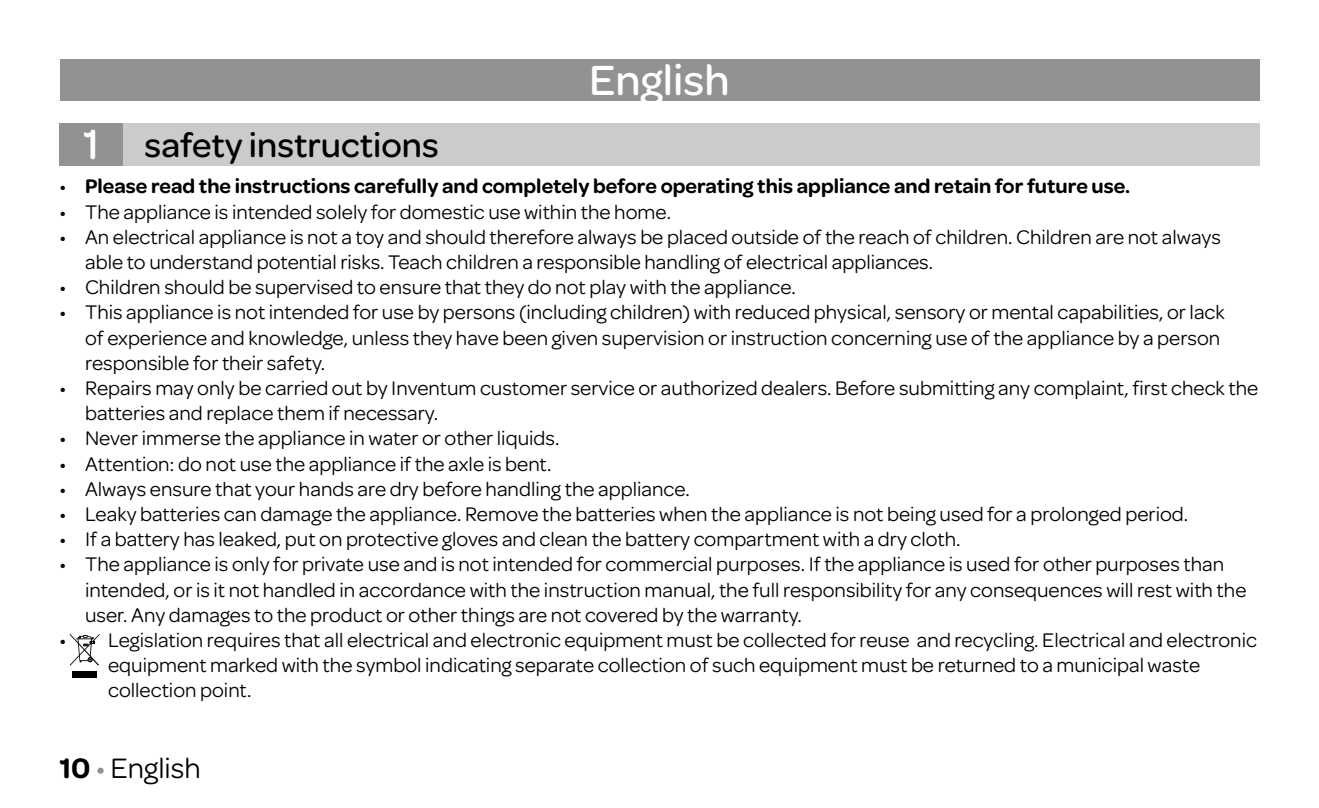
<style>
.page{position:relative;width:1319px;height:808px;background:#fff}
.page>*{position:absolute;margin:0;border:0;box-sizing:border-box;transform-origin:0 0}
.t1{font:500 45px "Omnes";color:#fff}
.t2{font:500 36px "Omnes";color:#000}
.t3{font:30px "Omnes";color:#000}
.t4{font:21px/25.2px "Omnes";color:#000}
.t5{font:600 21px "Omnes";color:#000}
.s1{font-size:45px;color:#fff}
.s2{font-weight:400}
.s3{font-weight:600}
.s4{color:#929292}
</style>
<div class="page">
<div style="left:102px;top:123px;width:1157px;height:43px;background:#cbcbcb"></div>
<div style="left:60px;top:123px;width:63px;height:43px;background:#929292"></div>
<div style="left:60px;top:60px;width:1199px;height:41px;background:#929292"></div>
<svg style="left:70px;top:634px;width:30px;height:32px"></svg>
<div style="left:72px;top:671px;width:25px;height:7px;background:#050000"></div>
<h1 class="t1" style="left:589px;top:49px;width:142px">English</h1>
<h2 class="t2" style="left:83px;top:120px;width:357px"><span class="s1">1</span> safety instructions</h2>
<p class="t5" style="left:60px;top:171px;width:1072px"><span class="s2">•</span> Please read the instructions carefully and completely before operating this appliance and retain for future use.</p>
<p class="t4" style="left:60px;top:198px;width:613px">• The appliance is intended solely for domestic use within the home.</p>
<p class="t4" style="left:85px;top:223px;width:1137px;text-indent:-26px">• An electrical appliance is not a toy and should therefore always be placed outside of the reach of children. Children are not always able to understand potential risks. Teach children a responsible handling of electrical appliances.</p>
<p class="t4" style="left:60px;top:273px;width:737px">• Children should be supervised to ensure that they do not play with the appliance.</p>
<p class="t4" style="left:85px;top:299px;width:1140px;text-indent:-26px">• This appliance is not intended for use by persons (including children) with reduced physical, sensory or mental capabilities, or lack of experience and knowledge, unless they have been given supervision or instruction concerning use of the appliance by a person responsible for their safety.</p>
<p class="t4" style="left:85px;top:374px;width:1174px;text-indent:-26px">• Repairs may only be carried out by Inventum customer service or authorized dealers. Before submitting any complaint, first check the batteries and replace them if necessary.</p>
<p class="t4" style="left:60px;top:425px;width:501px">• Never immerse the appliance in water or other liquids.</p>
<p class="t4" style="left:60px;top:450px;width:493px">• Attention: do not use the appliance if the axle is bent.</p>
<p class="t4" style="left:60px;top:475px;width:632px">• Always ensure that your hands are dry before handling the appliance.</p>
<p class="t4" style="left:60px;top:500px;width:1129px">• Leaky batteries can damage the appliance. Remove the batteries when the appliance is not being used for a prolonged period.</p>
<p class="t4" style="left:60px;top:525px;width:902px">• If a battery has leaked, put on protective gloves and clean the battery compartment with a dry cloth.</p>
<p class="t4" style="left:85px;top:551px;width:1162px;text-indent:-26px">• The appliance is only for private use and is not intended for commercial purposes. If the appliance is used for other purposes than intended, or is it not handled in accordance with the instruction manual, the full responsibility for any consequences will rest with the user. Any damages to the product or other things are not covered by the warranty.</p>
<p class="t4" style="left:108px;top:626px;width:1150px;text-indent:-49px">• Legislation requires that all electrical and electronic equipment must be collected for reuse and recycling. Electrical and electronic equipment marked with the symbol indicating separate collection of such equipment must be returned to a municipal waste collection point.</p>
<h3 class="t3" style="left:60px;top:748px;width:143px"><span class="s3">10</span> <span class="s4">•</span> English</h3>
</div>
